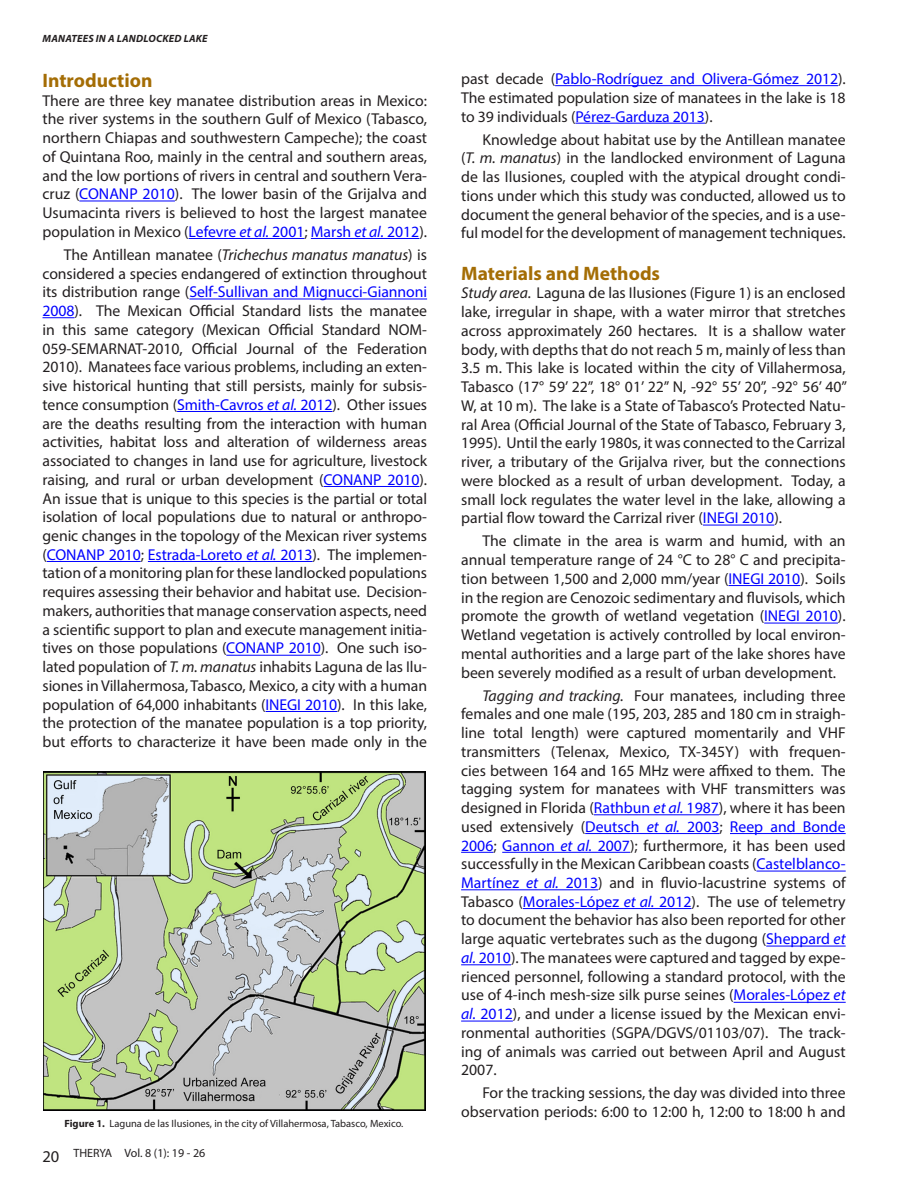
<style>
.page{position:relative;width:918px;height:1188px;background:#fff}
.page>*{position:absolute;margin:0;border:0;box-sizing:border-box;transform-origin:0 0}
.t1{font:700 19.5px "Myriad Pro";color:#a46d05}
.t2{font:15.75px/18.8px "Myriad Pro";color:#231f20;text-align:justify}
.t3{font:12px "Myriad Pro";color:#231f20}
.t4{font:10.5px "Myriad Pro";color:#231f20}
.t5{font:italic 700 10.5px "Myriad Pro";letter-spacing:.02em;color:#231f20}
.s1{color:#00f}
.s2{font-style:italic;color:#00f}
.s3{font-style:italic}
.s4{font-weight:700}
.s5{font-size:16.5px}
</style>
<div class="page">
<hr style="left:555px;top:85px;width:283px;height:1px;background:#00f">
<hr style="left:575px;top:123px;width:130px;height:1px;background:#00f">
<hr style="left:703px;top:525px;width:71px;height:1px;background:#00f">
<hr style="left:728px;top:585px;width:72px;height:1px;background:#00f">
<hr style="left:764px;top:623px;width:74px;height:1px;background:#00f">
<hr style="left:594px;top:814px;width:125px;height:1px;background:#00f">
<hr style="left:585px;top:833px;width:135px;height:1px;background:#00f">
<hr style="left:730px;top:833px;width:116px;height:1px;background:#00f">
<hr style="left:461px;top:852px;width:32px;height:1px;background:#00f">
<hr style="left:502px;top:852px;width:128px;height:1px;background:#00f">
<hr style="left:756px;top:871px;width:90px;height:1px;background:#00f">
<hr style="left:461px;top:889px;width:137px;height:1px;background:#00f">
<hr style="left:523px;top:908px;width:169px;height:1px;background:#00f">
<hr style="left:766px;top:946px;width:80px;height:1px;background:#00f">
<hr style="left:461px;top:964px;width:50px;height:1px;background:#00f">
<hr style="left:734px;top:1002px;width:112px;height:1px;background:#00f">
<hr style="left:461px;top:1021px;width:52px;height:1px;background:#00f">
<hr style="left:79px;top:201px;width:96px;height:1px;background:#00f">
<hr style="left:189px;top:238px;width:116px;height:1px;background:#00f">
<hr style="left:311px;top:238px;width:108px;height:1px;background:#00f">
<hr style="left:189px;top:299px;width:238px;height:1px;background:#00f">
<hr style="left:43px;top:317px;width:32px;height:1px;background:#00f">
<hr style="left:177px;top:411px;width:155px;height:1px;background:#00f">
<hr style="left:324px;top:486px;width:95px;height:1px;background:#00f">
<hr style="left:47px;top:561px;width:94px;height:1px;background:#00f">
<hr style="left:148px;top:561px;width:165px;height:1px;background:#00f">
<hr style="left:226px;top:655px;width:95px;height:1px;background:#00f">
<hr style="left:266px;top:711px;width:71px;height:1px;background:#00f">
<img style="left:43px;top:771px;width:382px;height:339px">
<p class="t5" style="left:43px;top:31px;width:167px">MANATEES IN A LANDLOCKED LAKE</p>
<p class="t1" style="left:43px;top:68px;width:111px">Introduction</p>
<p class="t2" style="left:43px;top:91px;width:386px">There are three key manatee distribution areas in Mexico: the river systems in the southern Gulf of Mexico (Tabasco, northern Chiapas and southwestern Campeche); the coast of Quintana Roo, mainly in the central and southern areas, and the low portions of rivers in central and southern Vera&shy;cruz (<span class="s1">CONANP 2010</span>). The lower basin of the Grijalva and Usumacinta rivers is believed to host the largest manatee population in Mexico (<span class="s1">Lefevre</span> <span class="s2">et al.</span> <span class="s1">2001</span>; <span class="s1">Marsh</span> <span class="s2">et al.</span> <span class="s1">2012</span>).</p>
<p class="t2" style="left:43px;top:245px;width:386px;text-indent:21px">The Antillean manatee (<span class="s3">Trichechus manatus manatus</span>) is considered a species endangered of extinction throughout its distribution range (<span class="s1">Self-Sullivan and Mignucci-Giannoni 2008</span>). The Mexican Official Standard lists the manatee in this same category (Mexican Official Standard NOM-059-SEMARNAT-2010, Official Journal of the Federation 2010). Manatees face various problems, including an exten&shy;sive historical hunting that still persists, mainly for subsis&shy;tence consumption (<span class="s1">Smith-Cavros</span> <span class="s2">et al.</span> <span class="s1">2012</span>). Other issues are the deaths resulting from the interaction with human activities, habitat loss and alteration of wilderness areas associated to changes in land use for agriculture, livestock raising, and rural or urban development (<span class="s1">CONANP 2010</span>).<br>An issue that is unique to this species is the partial or total isolation of local populations due to natural or anthropo&shy;genic changes in the topology of the Mexican river systems (<span class="s1">CONANP 2010</span>; <span class="s1">Estrada-Loreto</span> <span class="s2">et al.</span> <span class="s1">2013</span>). The implemen&shy;tation of a monitoring plan for these landlocked populations requires assessing their behavior and habitat use. Decision&shy;makers, authorities that manage conservation aspects, need a scientific support to plan and execute management initia&shy;tives on those populations (<span class="s1">CONANP 2010</span>). One such iso&shy;lated population of <span class="s3">T. m. manatus</span> inhabits Laguna de las Ilu&shy;siones in Villahermosa, Tabasco, Mexico, a city with a human population of 64,000 inhabitants (<span class="s1">INEGI 2010</span>). In this lake, the protection of the manatee population is a top priority, but efforts to characterize it have been made only in the</p>
<p class="t4" style="left:64px;top:1117px;width:340px"><span class="s4">Figure 1.</span> Laguna de las Ilusiones, in the city of Villahermosa, Tabasco, Mexico.</p>
<p class="t3" style="left:43px;top:1146px;width:164px"><span class="s5">20</span> THERYA Vol. 8 (1): 19 - 26</p>
<p class="t2" style="left:461px;top:69px;width:386px">past decade (<span class="s1">Pablo-Rodríguez and Olivera-Gómez 2012</span>).<br>The estimated population size of manatees in the lake is 18 to 39 individuals (<span class="s1">Pérez-Garduza 2013</span>).</p>
<p class="t2" style="left:461px;top:130px;width:386px;text-indent:21px">Knowledge about habitat use by the Antillean manatee (<span class="s3">T. m. manatus</span>) in the landlocked environment of Laguna de las Ilusiones, coupled with the atypical drought condi&shy;tions under which this study was conducted, allowed us to document the general behavior of the species, and is a use&shy;ful model for the development of management techniques.</p>
<p class="t1" style="left:461px;top:260px;width:200px">Materials and Methods</p>
<p class="t2" style="left:461px;top:284px;width:387px"><span class="s3">Study area.</span> Laguna de las Ilusiones (Figure 1) is an enclosed lake, irregular in shape, with a water mirror that stretches across approximately 260 hectares. It is a shallow water body, with depths that do not reach 5 m, mainly of less than 3.5 m. This lake is located within the city of Villahermosa, Tabasco (17° 59’ 22”, 18° 01’ 22” N, -92° 55’ 20”, -92° 56’ 40” W, at 10 m). The lake is a State of Tabasco’s Protected Natu&shy;ral Area (Official Journal of the State of Tabasco, February 3, 1995). Until the early 1980s, it was connected to the Carrizal river, a tributary of the Grijalva river, but the connections were blocked as a result of urban development. Today, a small lock regulates the water level in the lake, allowing a partial flow toward the Carrizal river (<span class="s1">INEGI 2010</span>).</p>
<p class="t2" style="left:461px;top:531px;width:386px;text-indent:21px">The climate in the area is warm and humid, with an annual temperature range of 24 °C to 28° C and precipita&shy;tion between 1,500 and 2,000 mm/year (<span class="s1">INEGI 2010</span>). Soils in the region are Cenozoic sedimentary and fluvisols, which promote the growth of wetland vegetation (<span class="s1">INEGI 2010</span>).<br>Wetland vegetation is actively controlled by local environ&shy;mental authorities and a large part of the lake shores have been severely modified as a result of urban development.</p>
<p class="t2" style="left:461px;top:686px;width:386px;text-indent:21px"><span class="s3">Tagging and tracking.</span> Four manatees, including three females and one male (195, 203, 285 and 180 cm in straigh&shy;line total length) were captured momentarily and VHF transmitters (Telenax, Mexico, TX-345Y) with frequen&shy;cies between 164 and 165 MHz were affixed to them. The tagging system for manatees with VHF transmitters was designed in Florida (<span class="s1">Rathbun</span> <span class="s2">et al.</span> <span class="s1">1987</span>), where it has been used extensively (<span class="s1">Deutsch</span> <span class="s2">et al.</span> <span class="s1">2003</span>; <span class="s1">Reep and Bonde 2006</span>; <span class="s1">Gannon</span> <span class="s2">et al.</span> <span class="s1">2007</span>); furthermore, it has been used successfully in the Mexican Caribbean coasts (<span class="s1">Castelblanco-Martínez</span> <span class="s2">et al.</span> <span class="s1">2013</span>) and in fluvio-lacustrine systems of Tabasco (<span class="s1">Morales-López</span> <span class="s2">et al.</span> <span class="s1">2012</span>). The use of telemetry to document the behavior has also been reported for other large aquatic vertebrates such as the dugong (<span class="s1">Sheppard</span> <span class="s2">et al.</span> <span class="s1">2010</span>). The manatees were captured and tagged by expe&shy;rienced personnel, following a standard protocol, with the use of 4-inch mesh-size silk purse seines (<span class="s1">Morales-López</span> <span class="s2">et al.</span> <span class="s1">2012</span>), and under a license issued by the Mexican envi&shy;ronmental authorities (SGPA/DGVS/01103/07). The track&shy;ing of animals was carried out between April and August 2007.</p>
<p class="t2" style="left:461px;top:1084px;width:386px;text-align:right">For the tracking sessions, the day was divided into three observation periods: 6:00 to 12:00 h, 12:00 to 18:00 h and</p>
</div>
